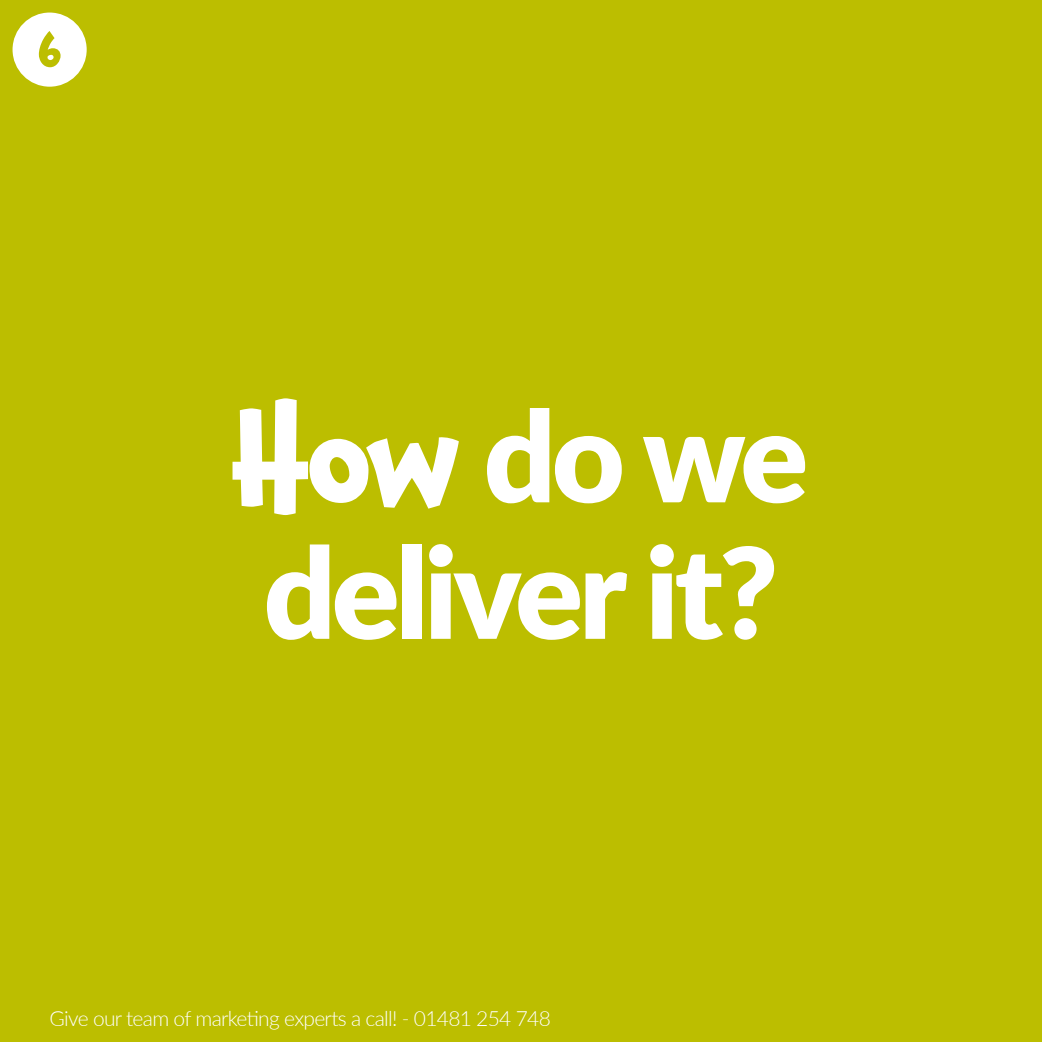
<style>
.page{position:relative;width:1042px;height:1042px;background:#bcbe00}
.page>*{position:absolute;margin:0;border:0;box-sizing:border-box;transform-origin:0 0}
.t1{font:900 126px/136.5px "Lato";letter-spacing:-.035em;color:#fff}
.t2{font:700 53.55px "Chaloops";color:#bcbe00}
.t3{font:300 21px "Lato";letter-spacing:-.035em;color:#fff}
.s1{font-family:"Chaloops";font-weight:700}
</style>
<div class="page">
<div style="left:13px;top:13px;width:74px;height:74px;background:#fff;border-radius:50%"></div>
<h2 class="t2" style="left:37px;top:5px;width:27px">6</h2>
<h1 class="t1" style="left:234px;top:382px;width:576px"><span class="s1">How</span> do we deliver it?</h1>
<p class="t3" style="left:50px;top:1003px;width:503px">Give our team of marketing experts a call! - 01481 254 748</p>
</div>
